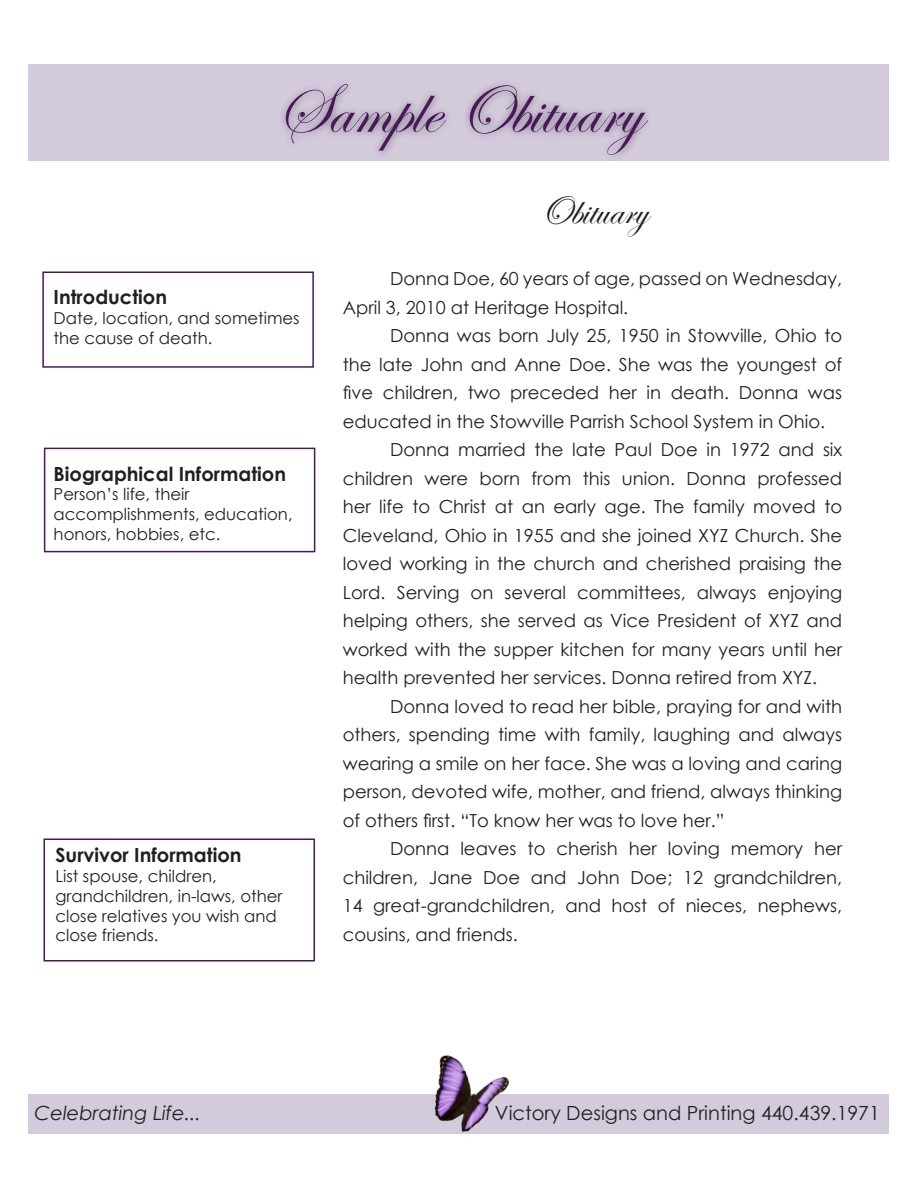
<style>
.page{position:relative;width:918px;height:1188px;background:#fff}
.page>*{position:absolute;margin:0;border:0;box-sizing:border-box;transform-origin:0 0}
.t1{font:72px "Edwardian Script ITC";color:#4a175b}
.t2{font:42px "Edwardian Script ITC";color:#231f20}
.t3{font:700 19.5px "Century Gothic";color:#231f20}
.t4{font:19.5px "Century Gothic";color:#231f20}
.t5{font:italic 19.5px "Century Gothic";color:#231f20}
.t6{font:18px/28.5px "Century Gothic";color:#231f20;text-align:justify}
.t7{font:16.5px/19.8px "Century Gothic";color:#231f20}
</style>
<div class="page">
<div style="left:28px;top:64px;width:862px;height:96px;background:#d3cbdc"></div>
<div style="left:277px;top:76px;width:378px;height:86px;background:#231f20;opacity:.5"></div>
<div style="left:28px;top:1094px;width:862px;height:40px;background:#d3cbdc"></div>
<img style="left:434px;top:1055px;width:75px;height:77px">
<div style="left:42px;top:272px;width:272px;height:96px;border:2px solid #4a175b"></div>
<div style="left:44px;top:448px;width:271px;height:104px;border:2px solid #4a175b"></div>
<div style="left:44px;top:838px;width:271px;height:124px;border:2px solid #4a175b"></div>
<p class="t1" style="left:276px;top:70px;width:367px">Sample Obituary</p>
<p class="t3" style="left:54px;top:283px;width:115px">Introduction</p>
<p class="t7" style="left:54px;top:308px;width:248px">Date, location, and sometimes the cause of death.</p>
<p class="t3" style="left:54px;top:459px;width:234px">Biographical Information</p>
<p class="t7" style="left:54px;top:484px;width:240px">Person’s life, their accomplishments, education, honors, hobbies, etc.</p>
<p class="t3" style="left:56px;top:840px;width:188px">Survivor Information</p>
<p class="t7" style="left:56px;top:866px;width:229px">List spouse, children, grandchildren, in-laws, other close relatives you wish and close friends.</p>
<p class="t2" style="left:537px;top:187px;width:112px">Obituary</p>
<p class="t6" style="left:343px;top:264px;width:501px;text-indent:47px">Donna Doe, 60 years of age, passed on Wednesday,<br>April 3, 2010 at Heritage Hospital.</p>
<p class="t6" style="left:343px;top:321px;width:501px;text-indent:47px">Donna was born July 25, 1950 in Stowville, Ohio to the late John and Anne Doe. She was the youngest of five children, two preceded her in death. Donna was educated in the Stowville Parrish School System in Ohio.</p>
<p class="t6" style="left:343px;top:435px;width:501px;text-indent:47px">Donna married the late Paul Doe in 1972 and six children were born from this union. Donna professed her life to Christ at an early age. The family moved to Cleveland, Ohio in 1955 and she joined XYZ Church. She loved working in the church and cherished praising the Lord. Serving on several committees, always enjoying helping others, she served as Vice President of XYZ and worked with the supper kitchen for many years until her health prevented her services. Donna retired from XYZ.</p>
<p class="t6" style="left:343px;top:691px;width:501px;text-indent:47px">Donna loved to read her bible, praying for and with others, spending time with family, laughing and always wearing a smile on her face. She was a loving and caring person, devoted wife, mother, and friend, always thinking of others first. “To know her was to love her.”</p>
<p class="t6" style="left:343px;top:834px;width:501px;text-indent:47px">Donna leaves to cherish her loving memory her children, Jane Doe and John Doe; 12 grandchildren, 14 great-grandchildren, and host of nieces, nephews, cousins, and friends.</p>
<p class="t5" style="left:34px;top:1099px;width:168px">Celebrating Life...</p>
<p class="t4" style="left:495px;top:1100px;width:386px">Victory Designs and Printing 440.439.1971</p>
</div>
